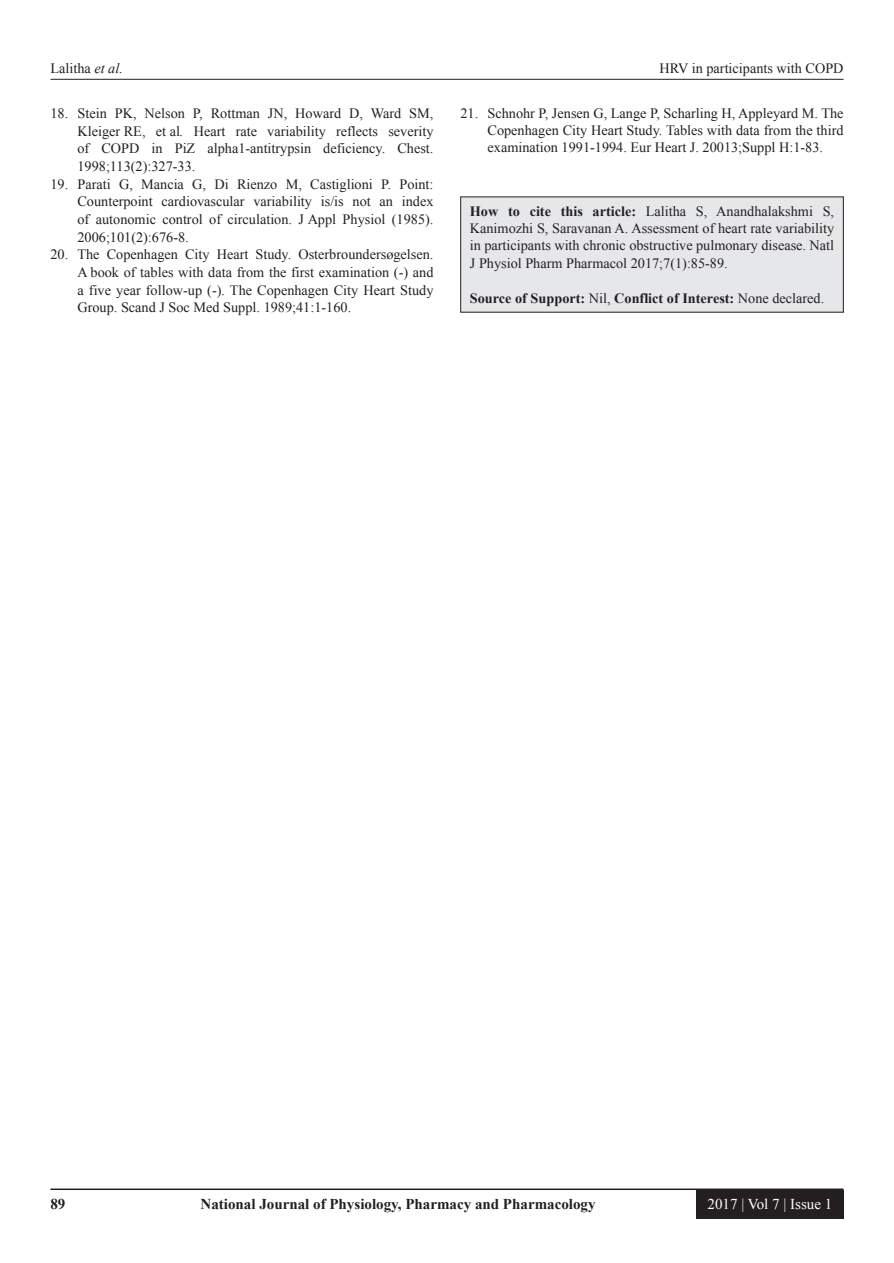
<style>
.page{position:relative;width:894px;height:1263px;background:#fff}
.page>*{position:absolute;margin:0;border:0;box-sizing:border-box;transform-origin:0 0}
.t1{font:700 15px "Times New Roman";color:#231f20}
.t2{font:15px "Times New Roman";color:#fff}
.REF{font:14.25px/17.7px "Times New Roman";color:#231f20;text-align:justify}
.HTC{font:14.25px/17.2px "Times New Roman";color:#231f20;text-align:justify}
.HTC-2{font:700 14.25px "Times New Roman";color:#231f20}
.s1{font-style:italic}
.s2{font-weight:700}
.s3{font-weight:400}
</style>
<div class="page">
<hr style="left:50px;top:79px;width:793px;height:1px;background:#231f20">
<hr style="left:50px;top:1188px;width:793px;height:2px;background:#231f20">
<div style="left:696px;top:1190px;width:147px;height:28px;background:#231f20"></div>
<div style="left:460px;top:197px;width:383px;height:115px;background:#e6e7e9"></div>
<p class="HTC" style="left:50px;top:59px;width:74px">Lalitha <span class="s1">et al.</span></p>
<p class="HTC" style="left:659px;top:59px;width:185px">HRV in participants with COPD</p>
<p class="REF" style="left:77px;top:104px;width:357px;text-indent:-27px">18. Stein PK, Nelson P, Rottman JN, Howard D, Ward SM, Kleiger RE, et al<span class="s1">.</span> Heart rate variability reflects severity of COPD in PiZ alpha1-antitrypsin deficiency. Chest.<br>1998;113(2):327-33.</p>
<p class="REF" style="left:77px;top:174px;width:357px;text-indent:-27px">19. Parati G, Mancia G, Di Rienzo M, Castiglioni P. Point:<br>Counterpoint cardiovascular variability is/is not an index of autonomic control of circulation. J Appl Physiol (1985).<br>2006;101(2):676-8.</p>
<p class="REF" style="left:77px;top:245px;width:357px;text-indent:-27px">20. The Copenhagen City Heart Study. Osterbroundersøgelsen.<br>A book of tables with data from the first examination (-) and a five year follow-up (-). The Copenhagen City Heart Study Group. Scand J Soc Med Suppl. 1989;41:1-160.</p>
<p class="REF" style="left:487px;top:104px;width:357px;line-height:17.2px;text-indent:-27px">21. Schnohr P, Jensen G, Lange P, Scharling H, Appleyard M. The Copenhagen City Heart Study. Tables with data from the third examination 1991-1994. Eur Heart J. 20013;Suppl H:1-83.</p>
<p class="HTC" style="left:469px;top:202px;width:365px"><span class="s2">How to cite this article:</span> Lalitha S, Anandhalakshmi S, Kanimozhi S, Saravanan A. Assessment of heart rate variability in participants with chronic obstructive pulmonary disease. Natl J Physiol Pharm Pharmacol 2017;7(1):85-89.</p>
<p class="HTC-2" style="left:469px;top:288px;width:356px">Source of Support: <span class="s3">Nil,</span> Conflict of Interest: <span class="s3">None declared.</span></p>
<p class="t1" style="left:50px;top:1193px;width:16px">89</p>
<p class="t1" style="left:200px;top:1193px;width:396px">National Journal of Physiology, Pharmacy and Pharmacology</p>
<p class="t2" style="left:707px;top:1193px;width:126px">2017 | Vol 7 | Issue 1</p>
</div>
